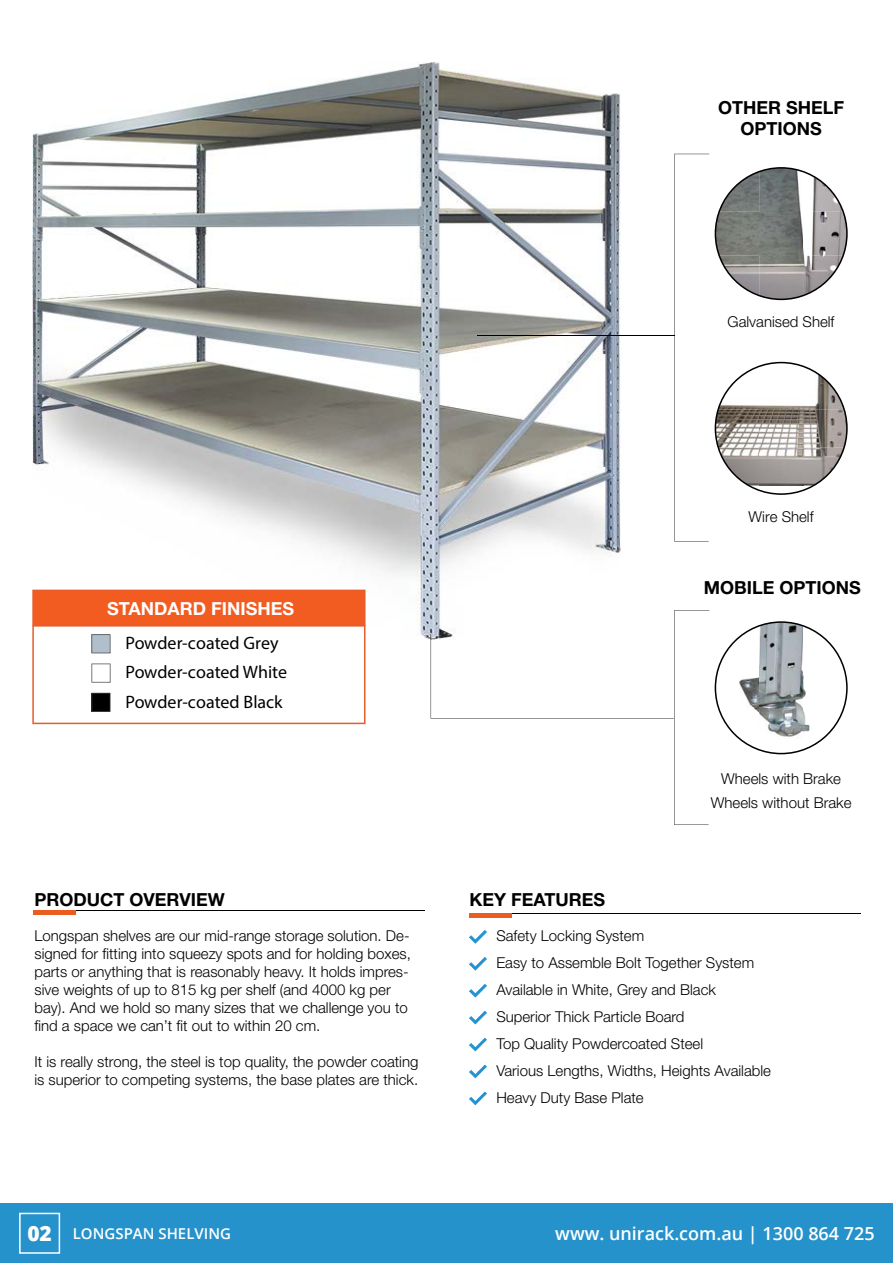
<style>
.page{position:relative;width:893px;height:1263px;background:#fff}
.page>*{position:absolute;margin:0;border:0;box-sizing:border-box;transform-origin:0 0}
.t1{font:700 18px/21.6px "Helvetica Neue LT Std";color:#000;text-align:center}
.t2{font:18px/29.2px "Myriad Pro";color:#000}
.t3{font:600 18px "Open Sans";color:#fff}
.t4{font:700 18px "Helvetica Neue LT Std";color:#fff}
.t5{font:300 15px/18px "Helvetica Neue LT Std";color:#000}
.t6{font:600 15px "Open Sans";color:#fff}
.s1{font-weight:800;font-size:21px}
</style>
<div class="page">
<div style="left:0;top:1203px;width:893px;height:60px;background:#2592cc"></div>
<div style="left:19px;top:1213px;width:41px;height:41px;border:2px solid #fff"></div>
<img style="left:32px;top:63px;width:588px;height:576px">
<hr style="left:42px;top:910px;width:382px;height:1px;background:#000">
<div style="left:33px;top:910px;width:43px;height:5px;background:#eb5c21"></div>
<hr style="left:478px;top:913px;width:383px;height:1px;background:#000">
<div style="left:470px;top:913px;width:42px;height:5px;background:#eb5c21"></div>
<hr style="left:477px;top:335px;width:197px;height:1px;background:#000">
<svg style="left:715px;top:621px;width:133px;height:133px"></svg>
<svg style="left:715px;top:167px;width:133px;height:133px"></svg>
<svg style="left:715px;top:362px;width:133px;height:133px"></svg>
<svg style="left:674px;top:154px;width:35px;height:387px"></svg>
<svg style="left:431px;top:610px;width:278px;height:215px"></svg>
<svg style="left:32px;top:590px;width:333px;height:134px"></svg>
<svg style="left:469px;top:930px;width:18px;height:14px"></svg>
<svg style="left:469px;top:957px;width:18px;height:14px"></svg>
<svg style="left:469px;top:984px;width:18px;height:13px"></svg>
<svg style="left:469px;top:1011px;width:18px;height:13px"></svg>
<svg style="left:469px;top:1038px;width:18px;height:13px"></svg>
<svg style="left:469px;top:1064px;width:18px;height:14px"></svg>
<svg style="left:469px;top:1091px;width:18px;height:14px"></svg>
<p class="t1" style="left:718px;top:96px;width:127px">OTHER SHELF<br>OPTIONS</p>
<p class="t5" style="left:728px;top:312px;width:108px">Galvanised Shelf</p>
<p class="t5" style="left:748px;top:507px;width:67px">Wire Shelf</p>
<p class="t4" style="left:107px;top:597px;width:189px">STANDARD FINISHES</p>
<p class="t2" style="left:125px;top:628px;width:163px">Powder-coated Grey<br>Powder-coated White<br>Powder-coated Black</p>
<p class="t1" style="left:34px;top:888px;width:192px">PRODUCT OVERVIEW</p>
<p class="t1" style="left:470px;top:888px;width:137px">KEY FEATURES</p>
<p class="t1" style="left:704px;top:577px;width:158px">MOBILE OPTIONS</p>
<p class="t5" style="left:711px;top:767px;width:142px;line-height:23.5px;text-align:center">Wheels with Brake<br>Wheels without Brake</p>
<p class="t5" style="left:34px;top:926px;width:378px">Longspan shelves are our mid-range storage solution. De&shy;signed for fitting into squeezy spots and for holding boxes, parts or anything that is reasonably heavy. It holds impres&shy;sive weights of up to 815 kg per shelf (and 4000 kg per bay). And we hold so many sizes that we challenge you to find a space we can’t fit out to within 20 cm.</p>
<p class="t5" style="left:34px;top:1052px;width:385px">It is really strong, the steel is top quality, the powder coating is superior to competing systems, the base plates are thick.</p>
<p class="t5" style="left:496px;top:921px;width:276px;line-height:27px">Safety Locking System<br>Easy to Assemble Bolt Together System<br>Available in White, Grey and Black<br>Superior Thick Particle Board<br>Top Quality Powdercoated Steel<br>Various Lengths, Widths, Heights Available<br>Heavy Duty Base Plate</p>
<p class="t6" style="left:27px;top:1223px;width:205px"><span class="s1">02</span> LONGSPAN SHELVING</p>
<p class="t3" style="left:555px;top:1221px;width:321px">www. unirack.com.au | 1300 864 725</p>
</div>
